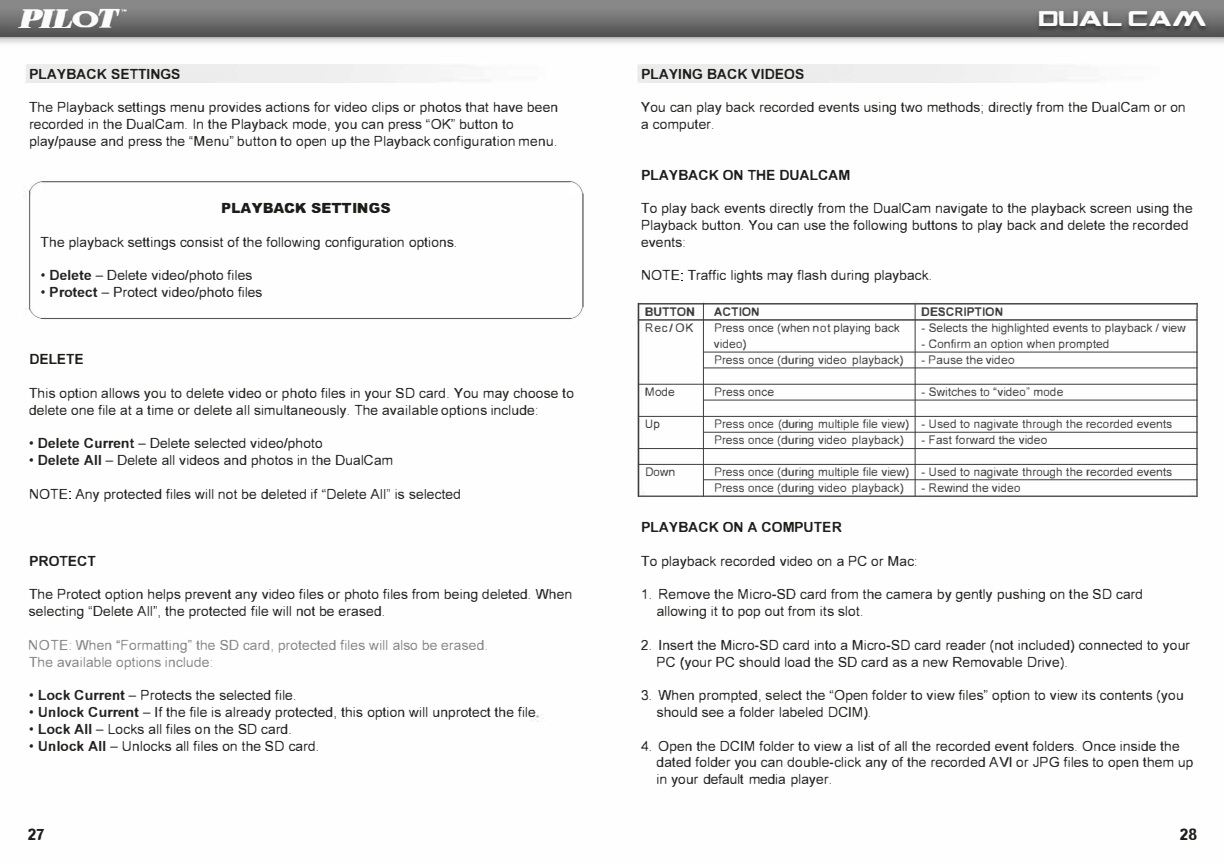
<style>
.page{position:relative;width:1224px;height:864px;background:#fff}
.page>*{position:absolute;margin:0;border:0;box-sizing:border-box;transform-origin:0 0}
.t1{font:21.6px "Fd 13943";color:#fbfbfb}
.t2{font:17.2px "Fd 13947";color:#fbfbfb}
.t3{font:12.8px "Fd 5530";letter-spacing:.005em;color:#1d1d1a}
.t4{font:12.8px "Fd 5530";color:#232321}
.t5{font:12.8px "Fd 5530";color:#21211f}
.t6{font:12.8px "Fd 5530";letter-spacing:.005em;color:#1c1c1a}
.t7{font:12.8px "Fd 5530";color:#222220}
.t8{font:12.8px "Fd 5530";letter-spacing:.005em;color:#21201e}
.t9{font:12.8px "Fd 5530";color:#22211f}
.t10{font:12.8px "Fd 5530";color:#1d1d1b}
.t11{font:12.4px "Fd 38245";color:#1c1c18}
.t12{font:12.4px "Fd 38245";color:#1d1d19}
.t13{font:10.4px/16.8px "Fd 981";letter-spacing:.005em;color:#232321}
.t14{font:10.4px/16.8px "Fd 981";letter-spacing:.005em;color:#232320}
.t15{font:10.4px/16.8px "Fd 981";color:#242422}
.t16{font:10.4px "Fd 981";color:#222220}
.t17{font:10.4px/16.8px "Fd 981";letter-spacing:.005em;color:#888787}
.t18{font:10.4px/16.8px "Fd 981";letter-spacing:.005em;color:#242421}
.t19{font:10.4px "Fd 981";letter-spacing:.005em;color:#21211f}
.t20{font:10.4px "Fd 981";letter-spacing:.005em;color:#21201e}
.t21{font:10.4px "Fd 981";letter-spacing:.005em;color:#22211f}
.t22{font:9.6px "Fd 38248";color:#3e3e3e}
.t23{font:9.6px "Fd 38248";color:#3e3e3d}
.t24{font:9.6px "Fd 38248";color:#3d3d3d}
.t25{font:8.6px "Fd 9920";letter-spacing:-.005em;color:#4a4a49}
.t26{font:8.6px "Fd 9920";color:#474746}
.t27{font:8.6px "Fd 9920";letter-spacing:.005em;color:#494848}
.t28{font:8.6px "Fd 9920";color:#474747}
.t29{font:8.6px "Fd 9920";letter-spacing:.005em;color:#4b4a49}
.t30{font:8.6px "Fd 9920";letter-spacing:.01em;color:#4a4949}
.t31{font:8.6px "Fd 9920";letter-spacing:-.005em;color:#484746}
.t32{font:8.6px "Fd 9920";letter-spacing:.01em;color:#444443}
.t33{font:8.6px "Fd 9920";letter-spacing:.025em;color:#4a4a48}
.t34{font:8.6px "Fd 9920";letter-spacing:.005em;color:#454443}
.t35{font:8.6px "Fd 9920";color:#434343}
.t36{font:8.6px "Fd 9920";color:#4b4b49}
.t37{font:8.6px "Fd 9920";color:#464646}
.t38{font:8.6px "Fd 9920";color:#3f3f3d}
.t39{font:4px "Fd 35828";color:#232321}
.t40{font:4px "Fd 35828";color:#21211f}
.t41{font:4px "Fd 35828";color:#222220}
.t42{font:4px "Fd 35828";color:#22211f}
.t43{font:4px "Fd 35828";color:#21201e}
.s1{font-family:"Fd 35828";font-size:4px}
.s2{font-family:"Fd 38248";font-size:9.6px}
</style>
<div class="page">
<img style="left:0;top:38px;width:1224px;height:684px">
<img style="left:0;top:0;width:1224px;height:38px">
<img style="left:27px;top:61px;width:411px;height:23px">
<img style="left:641px;top:61px;width:407px;height:23px">
<img style="left:27px;top:180px;width:15px;height:139px">
<img style="left:568px;top:180px;width:630px;height:139px">
<hr style="left:42px;top:181px;width:529px;height:1px;background:#585454">
<hr style="left:29px;top:191px;width:1px;height:119px;background:#70706c">
<hr style="left:41px;top:318px;width:531px;height:1px;background:#545454">
<hr style="left:583px;top:193px;width:1px;height:114px;background:#303030">
<hr style="left:638px;top:319px;width:560px;height:2px;background:#3c3c3c">
<hr style="left:638px;top:303px;width:1px;height:194px;background:#3c3c3c">
<hr style="left:703px;top:303px;width:1px;height:194px;background:#3c3c3c">
<hr style="left:915px;top:303px;width:1px;height:194px;background:#3c3c3c">
<hr style="left:1197px;top:303px;width:1px;height:194px;background:#3c3c3c">
<hr style="left:703px;top:352px;width:495px;height:1px;background:#3c3c3c">
<hr style="left:703px;top:368px;width:495px;height:1px;background:#3c3c3c">
<hr style="left:638px;top:384px;width:560px;height:1px;background:#3c3c3c">
<hr style="left:703px;top:400px;width:495px;height:1px;background:#3c3c3c">
<hr style="left:638px;top:416px;width:560px;height:1px;background:#3c3c3c">
<hr style="left:703px;top:432px;width:495px;height:1px;background:#3c3c3c">
<hr style="left:638px;top:448px;width:560px;height:1px;background:#3c3c3c">
<hr style="left:638px;top:464px;width:560px;height:1px;background:#3c3c3c">
<hr style="left:703px;top:479px;width:495px;height:1px;background:#3c3c3c">
<hr style="left:638px;top:496px;width:560px;height:1px;background:#3c3c3c">
<h1 class="t1" style="left:18px;top:8px;width:111px">PILOT.</h1>
<h2 class="t2" style="left:1039px;top:10px;width:169px">DUAL CAJY\</h2>
<p class="t3" style="left:30px;top:67px;width:153px">PLAYBACK SETTINGS</p>
<p class="t13" style="left:29px;top:100px;width:531px">The Playback settings menu provides actions for video clips or photos that have been recorded in the DualCam. In the Playback mode, you can press "OK" button to play/pause and press the "Menu" button to open up the Playback configuration menu.</p>
<p class="t11" style="left:222px;top:200px;width:170px">PLAYBACK SETTINGS</p>
<p class="t13" style="left:40px;top:234px;width:420px">The playback settings consist of the following configuration options.</p>
<p class="t4" style="left:41px;top:269px;width:53px"><span class="s1">•</span> Delete</p>
<p class="t39" style="left:95px;top:277px;width:10px">-</p>
<p class="t13" style="left:108px;top:268px;width:147px">Delete video/photo files</p>
<p class="t4" style="left:41px;top:285px;width:58px"><span class="s1">•</span> Protect</p>
<p class="t39" style="left:101px;top:293px;width:10px">-</p>
<p class="t13" style="left:114px;top:284px;width:151px">Protect video/photo files</p>
<p class="t3" style="left:30px;top:353px;width:56px">DELETE</p>
<p class="t14" style="left:29px;top:385px;width:547px">This option allows you to delete video or photo files in your SD card. You may choose to delete one file at a time or delete all simultaneously. The available options include:</p>
<p class="t5" style="left:29px;top:437px;width:107px"><span class="s1">•</span> Delete Current</p>
<p class="t40" style="left:138px;top:445px;width:10px">-</p>
<p class="t19" style="left:150px;top:437px;width:175px">Delete selected video/photo</p>
<p class="t7" style="left:29px;top:453px;width:74px"><span class="s1">•</span> Delete All</p>
<p class="t41" style="left:105px;top:461px;width:10px">-</p>
<p class="t16" style="left:118px;top:454px;width:277px">Delete all videos and photos in the DualCam</p>
<p class="t16" style="left:30px;top:488px;width:433px">NOTE Any protected files will not be deleted if "Delete All" is selected</p>
<p class="t10" style="left:30px;top:554px;width:68px">PROTECT</p>
<p class="t13" style="left:29px;top:587px;width:546px">The Protect option helps prevent any video files or photo files from being deleted. When selecting "Delete All", the protected file will not be erased.</p>
<p class="t17" style="left:29px;top:637px;width:462px">NOTE: When "Formatting" the SD card, protected files will also be erased.<br>The available options include:</p>
<p class="t5" style="left:29px;top:689px;width:97px"><span class="s1">•</span> Lock Current</p>
<p class="t40" style="left:128px;top:697px;width:10px">-</p>
<p class="t19" style="left:141px;top:689px;width:158px">Protects the selected file.</p>
<p class="t4" style="left:29px;top:705px;width:111px"><span class="s1">•</span> Unlock Current</p>
<p class="t39" style="left:143px;top:713px;width:10px">-</p>
<p class="t13" style="left:155px;top:704px;width:383px">If the file is already protected, this option will unprotect the file</p>
<p class="t9" style="left:29px;top:722px;width:64px"><span class="s1">•</span> Lock All</p>
<p class="t42" style="left:96px;top:730px;width:10px">-</p>
<p class="t21" style="left:109px;top:723px;width:186px">Locks all files on the SD card.</p>
<p class="t8" style="left:29px;top:739px;width:78px"><span class="s1">•</span> Unlock All</p>
<p class="t43" style="left:110px;top:747px;width:10px">-</p>
<p class="t20" style="left:122px;top:740px;width:199px">Unlocks all files on the SD card.</p>
<p class="t12" style="left:28px;top:828px;width:19px">27</p>
<p class="t3" style="left:642px;top:67px;width:164px">PLAYING BACK VIDEOS</p>
<p class="t18" style="left:641px;top:100px;width:547px">You can play back recorded events using two methods; directly from the DualCam or on a computer.</p>
<p class="t6" style="left:642px;top:168px;width:210px">PLAYBACK ON THE DUALCAM</p>
<p class="t13" style="left:641px;top:200px;width:554px">To play back events directly from the DualCam navigate to the playback screen using the<br>Playback button. You can use the following buttons to play back and delete the recorded events:</p>
<p class="t13" style="left:642px;top:268px;width:293px">NOTE Traffic lights may flash during playback.</p>
<p class="t23" style="left:645px;top:307px;width:51px">BUTTON</p>
<p class="t24" style="left:714px;top:307px;width:47px">ACTION</p>
<p class="t22" style="left:922px;top:307px;width:83px">DESCRIPTION</p>
<p class="t35" style="left:646px;top:323px;width:50px">Rec/OK</p>
<p class="t26" style="left:715px;top:323px;width:187px">Press once (when not playing back</p>
<p class="t27" style="left:921px;top:323px;width:267px">- Selects the highlighted events to playback <span class="s2">I</span> view</p>
<p class="t36" style="left:714px;top:339px;width:34px">video)</p>
<p class="t26" style="left:921px;top:339px;width:190px">- Confirm an option when prompted</p>
<p class="t25" style="left:715px;top:355px;width:190px">Press once (during video playback)</p>
<p class="t33" style="left:921px;top:355px;width:95px">- Pause the video</p>
<p class="t26" style="left:645px;top:387px;width:32px">Mode</p>
<p class="t34" style="left:715px;top:387px;width:61px">Press once</p>
<p class="t30" style="left:921px;top:387px;width:144px">- Switches to "video" mode</p>
<p class="t38" style="left:646px;top:419px;width:16px">Up</p>
<p class="t25" style="left:715px;top:419px;width:196px">Press once (during multiple file view)</p>
<p class="t26" style="left:921px;top:419px;width:253px">- Used to nagivate through the recorded events</p>
<p class="t25" style="left:715px;top:435px;width:190px">Press once (during video playback)</p>
<p class="t31" style="left:921px;top:435px;width:128px">- Fast forward the video</p>
<p class="t37" style="left:646px;top:467px;width:31px">Down</p>
<p class="t29" style="left:715px;top:467px;width:196px">Press once (during multiple file view)</p>
<p class="t28" style="left:921px;top:467px;width:253px">- Used to nagivate through the recorded events</p>
<p class="t25" style="left:715px;top:483px;width:190px">Press once (during video playback)</p>
<p class="t32" style="left:921px;top:483px;width:101px">- Rewind the video</p>
<p class="t3" style="left:642px;top:521px;width:202px">PLAYBACK ON A COMPUTER</p>
<p class="t13" style="left:641px;top:553px;width:278px">To playback recorded video on a PC or Mac:</p>
<p class="t14" style="left:657px;top:587px;width:488px;text-indent:-15px">1. Remove the Micro-SD card from the camera by gently pushing on the SD card allowing it to pop out from its slot.</p>
<p class="t15" style="left:657px;top:637px;width:535px;text-indent:-16px">2. Insert the Micro-SD card into a Micro-SD card reader (not included) connected to your<br>PC (your PC should load the SD card as a new Removable Drive).</p>
<p class="t14" style="left:657px;top:688px;width:529px;text-indent:-16px">3. When prompted, select the "Open folder to view files" option to view its contents (you should see a folder labeled DCIM).</p>
<p class="t15" style="left:657px;top:738px;width:539px;text-indent:-16px">4. Open the DCIM folder to view a list of all the recorded event folders. Once inside the dated folder you can double-click any of the recorded AVI or JPG files to open them up in your default media player.</p>
<p class="t12" style="left:1180px;top:828px;width:19px">28</p>
</div>
